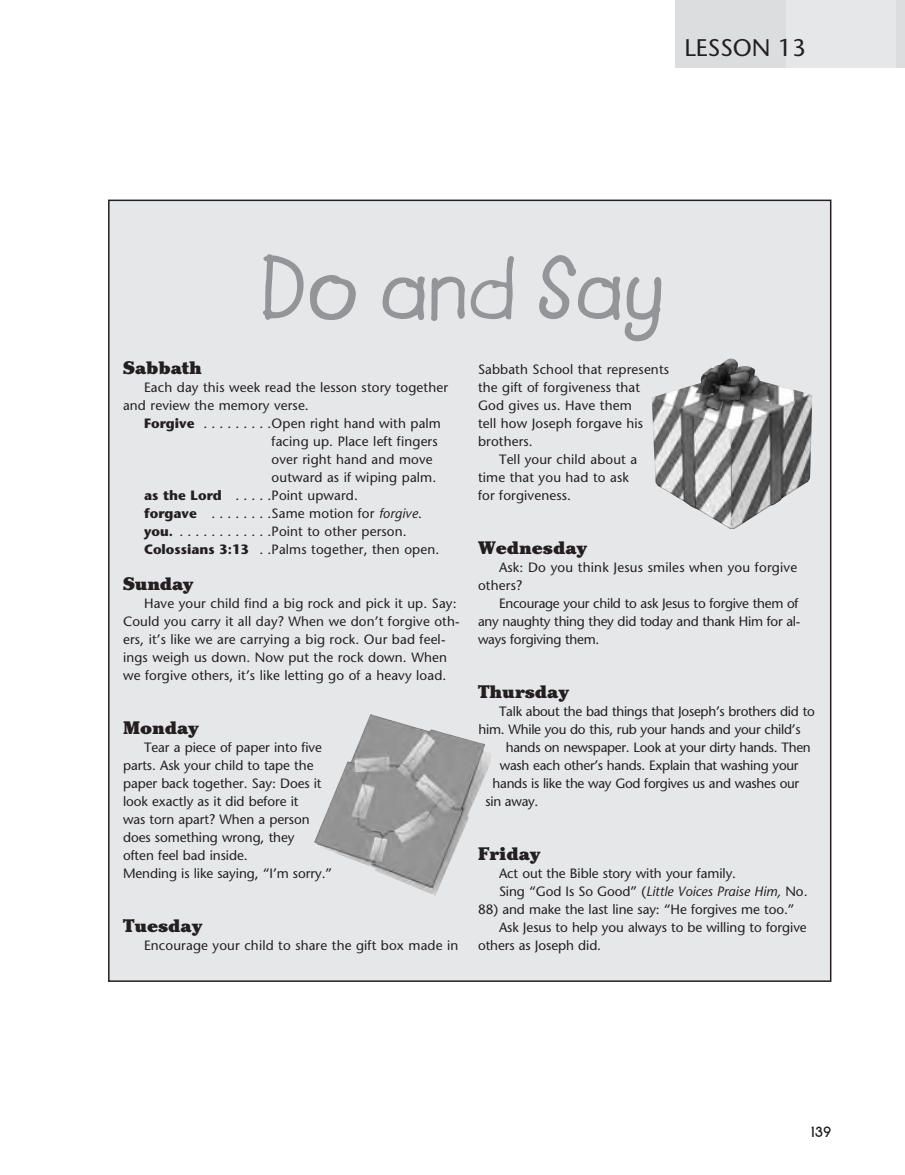
<style>
.page{position:relative;width:905px;height:1175px;background:#fff}
.page>*{position:absolute;margin:0;border:0;box-sizing:border-box;transform-origin:0 0}
.t1{font:90px "Lemonade ICG Bold";color:#939598}
.t2{font:24px "Stone Sans";color:#231f20}
.t3{font:900 18px "Cheltenham";color:#231f20}
.t4{font:700 15px "New Garden";color:#231f20}
.t5{font:13.5px/18px "Stone Sans";letter-spacing:.01em;color:#231f20}
.t6{font:13.5px/18px "Stone Sans";letter-spacing:-.02em;color:#231f20}
.s1{font-weight:700}
.s2{font-style:italic}
</style>
<div class="page">
<div style="left:675px;top:0;width:110px;height:68px;background:#dcdddf"></div>
<div style="left:785px;top:0;width:111px;height:68px;background:#e6e7e9"></div>
<div style="left:896px;top:0;width:8px;height:68px;background:#dcdddf"></div>
<div style="left:109px;top:200px;width:721px;height:781px;background:#e6e7e9"></div>
<img style="left:652px;top:358px;width:160px;height:171px">
<img style="left:314px;top:714px;width:177px;height:182px">
<h2 class="t2" style="left:684px;top:38px;width:123px">LESSON 13</h2>
<h1 class="t1" style="left:260px;top:234px;width:406px">Do and Say</h1>
<h3 class="t3" style="left:123px;top:360px;width:80px">Sabbath</h3>
<p class="t5" style="left:123px;top:379px;width:326px;text-indent:21px">Each day this week read the lesson story together and review the memory verse.</p>
<p class="t5" style="left:144px;top:415px;width:298px"><span class="s1">Forgive</span> . . . . . . . . .Open right hand with palm</p>
<p class="t5" style="left:271px;top:433px;width:168px">facing up. Place left fingers</p>
<p class="t5" style="left:271px;top:451px;width:163px">over right hand and move</p>
<p class="t5" style="left:271px;top:469px;width:166px">outward as if wiping palm.</p>
<p class="t5" style="left:144px;top:487px;width:215px"><span class="s1">as the Lord</span> . . . . .Point upward.</p>
<p class="t5" style="left:144px;top:505px;width:279px"><span class="s1">forgave</span> . . . . . . . .Same motion for <span class="s2">forgive</span>.</p>
<p class="t5" style="left:144px;top:523px;width:264px"><span class="s1">you.</span> . . . . . . . . . . . .Point to other person.</p>
<p class="t5" style="left:144px;top:541px;width:297px"><span class="s1">Colossians 3:13</span> . .Palms together, then open.</p>
<h3 class="t3" style="left:123px;top:576px;width:72px">Sunday</h3>
<p class="t5" style="left:123px;top:595px;width:338px;text-indent:21px">Have your child find a big rock and pick it up. Say:<br>Could you carry it all day? When we don’t forgive oth&shy;ers, it’s like we are carrying a big rock. Our bad feel&shy;ings weigh us down. Now put the rock down. When we forgive others, it’s like letting go of a heavy load.</p>
<h3 class="t3" style="left:123px;top:720px;width:77px">Monday</h3>
<p class="t5" style="left:123px;top:739px;width:211px;text-indent:21px">Tear a piece of paper into five parts. Ask your child to tape the paper back together. Say: Does it look exactly as it did before it<br>was torn apart? When a person does something wrong, they<br>often feel bad inside.<br>Mending is like saying, “I’m sorry.”</p>
<h3 class="t3" style="left:123px;top:918px;width:81px">Tuesday</h3>
<p class="t5" style="left:144px;top:937px;width:316px">Encourage your child to share the gift box made in</p>
<p class="t5" style="left:478px;top:361px;width:192px">Sabbath School that represents</p>
<p class="t5" style="left:478px;top:379px;width:164px">the gift of forgiveness that</p>
<p class="t5" style="left:478px;top:397px;width:155px">God gives us. Have them</p>
<p class="t5" style="left:478px;top:415px;width:167px">tell how Joseph forgave his</p>
<p class="t5" style="left:478px;top:433px;width:56px">brothers.</p>
<p class="t5" style="left:499px;top:451px;width:140px">Tell your child about a</p>
<p class="t5" style="left:478px;top:469px;width:152px">time that you had to ask</p>
<p class="t5" style="left:478px;top:487px;width:94px">for forgiveness.</p>
<h3 class="t3" style="left:478px;top:540px;width:111px">Wednesday</h3>
<p class="t5" style="left:478px;top:559px;width:321px;text-indent:21px">Ask: Do you think Jesus smiles when you forgive others?</p>
<p class="t6" style="left:478px;top:595px;width:324px;text-indent:21px">Encourage your child to ask Jesus to forgive them of any naughty thing they did today and thank Him for al&shy;ways forgiving them.</p>
<h3 class="t3" style="left:478px;top:684px;width:93px">Thursday</h3>
<p class="t6" style="left:478px;top:703px;width:338px;text-indent:20px">Talk about the bad things that Joseph’s brothers did to him. While you do this, rub your hands and your child’s</p>
<p class="t6" style="left:506px;top:739px;width:306px">hands on newspaper. Look at your dirty hands. Then</p>
<p class="t6" style="left:499px;top:757px;width:300px">wash each other’s hands. Explain that washing your</p>
<p class="t6" style="left:492px;top:775px;width:308px">hands is like the way God forgives us and washes our</p>
<p class="t5" style="left:485px;top:793px;width:55px">sin away.</p>
<h3 class="t3" style="left:478px;top:846px;width:64px">Friday</h3>
<p class="t5" style="left:499px;top:865px;width:310px">Act out the Bible story with your family.<br>Sing “God Is So Good” (<span class="s2">Little Voices Praise Him,</span> No.</p>
<p class="t5" style="left:478px;top:901px;width:318px">88) and make the last line say: “He forgives me too.”</p>
<p class="t5" style="left:499px;top:919px;width:309px">Ask Jesus to help you always to be willing to forgive</p>
<p class="t5" style="left:478px;top:937px;width:125px">others as Joseph did.</p>
<p class="t4" style="left:810px;top:1123px;width:22px">139</p>
</div>
